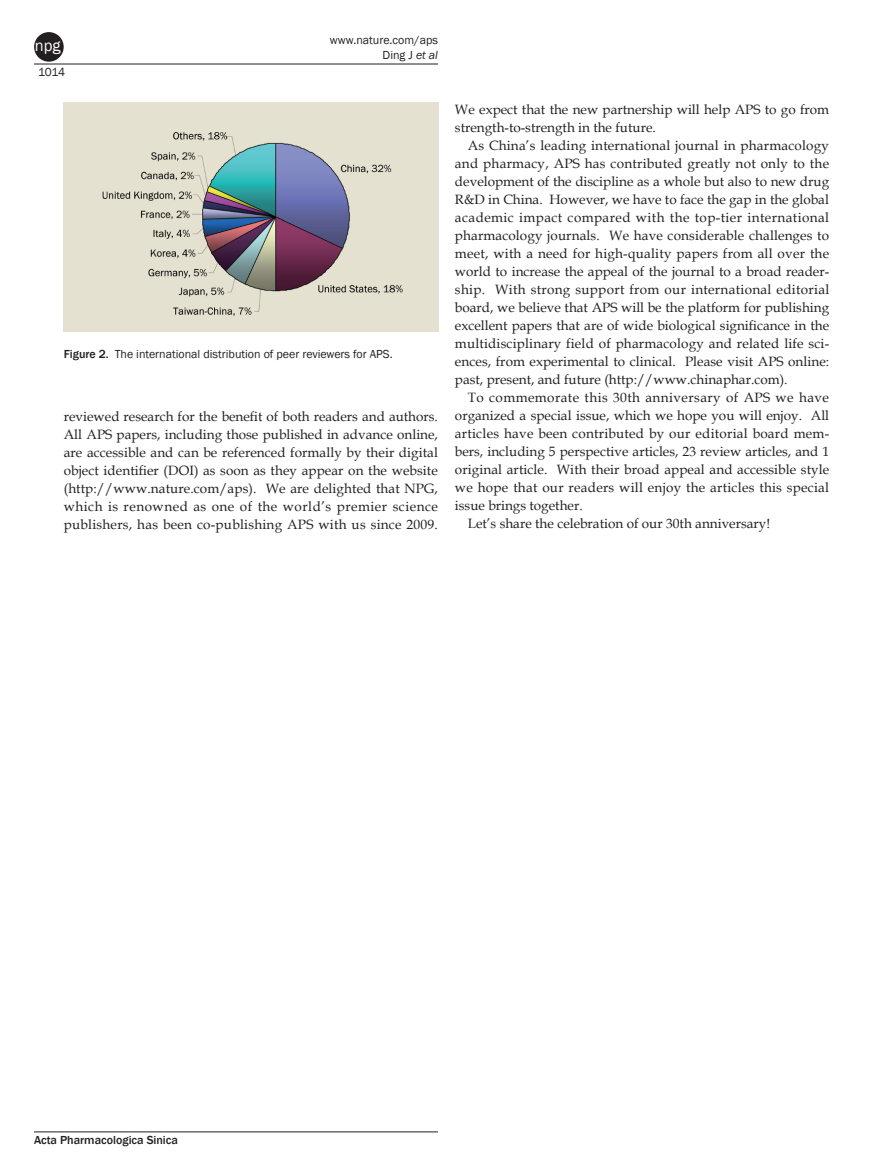
<style>
.page{position:relative;width:893px;height:1170px;background:#fff}
.page>*{position:absolute;margin:0;border:0;box-sizing:border-box;transform-origin:0 0}
.t1{font:16.5px "Franklin Gothic";color:#fff}
.t2{font:13.5px/18px "Book Antiqua 2";color:#231f20;text-align:justify}
.t3{font:13.5px "Book Antiqua";color:#231f20}
.t4{font:13.5px "Book Antiqua 2";letter-spacing:.03em;color:#231f20}
.t5{font:12px/15px "Franklin Gothic";color:#231f20;text-align:right}
.t6{font:500 12px "Franklin Gothic";color:#231f20}
.s1{font-style:italic}
.s2{font-weight:500}
</style>
<div class="page">
<hr style="left:34px;top:64px;width:404px;height:1px;background:#231f20">
<hr style="left:34px;top:1131px;width:404px;height:1px;background:#231f20">
<div style="left:34px;top:32px;width:30px;height:30px;background:#231f20;border-radius:50%"></div>
<img style="left:64px;top:102px;width:374px;height:229px">
<p class="t1" style="left:35px;top:35px;width:27px">npg</p>
<p class="t5" style="left:38px;top:65px;width:28px">1014</p>
<p class="t5" style="left:330px;top:32px;width:110px">www.nature.com/aps<br>Ding J <span class="s1">et al</span></p>
<p class="t5" style="left:64px;top:347px;width:330px"><span class="s2">Figure 2.</span> The international distribution of peer reviewers for APS.</p>
<p class="t3" style="left:64px;top:406px;width:376px">reviewed research for the benefit of both readers and authors.</p>
<p class="t2" style="left:64px;top:425px;width:376px">All APS papers, including those published in advance online, are accessible and can be referenced formally by their digital</p>
<p class="t3" style="left:64px;top:460px;width:376px">object identifier (DOI) as soon as they appear on the website</p>
<p class="t2" style="left:64px;top:478px;width:376px">(http://www.nature.com/aps). We are delighted that NPG, which is renowned as one of the world’s premier science publishers, has been co-publishing APS with us since 2009.</p>
<p class="t2" style="left:455px;top:100px;width:376px">We expect that the new partnership will help APS to go from strength-to-strength in the future.</p>
<p class="t2" style="left:455px;top:136px;width:376px;text-indent:13px">As China’s leading international journal in pharmacology and pharmacy, APS has contributed greatly not only to the development of the discipline as a whole but also to new drug R&amp;D in China. However, we have to face the gap in the global academic impact compared with the top-tier international pharmacology journals. We have considerable challenges to meet, with a need for high-quality papers from all over the world to increase the appeal of the journal to a broad reader&shy;ship. With strong support from our international editorial board, we believe that APS will be the platform for publishing</p>
<p class="t3" style="left:455px;top:315px;width:376px">excellent papers that are of wide biological significance in the</p>
<p class="t2" style="left:455px;top:333px;width:376px">multidisciplinary field of pharmacology and related life sci&shy;ences, from experimental to clinical. Please visit APS online: past, present, and future (http://www.chinaphar.com).</p>
<p class="t4" style="left:468px;top:387px;width:363px">To commemorate this 30th anniversary of APS we have</p>
<p class="t2" style="left:455px;top:405px;width:376px">organized a special issue, which we hope you will enjoy. All</p>
<p class="t2" style="left:455px;top:423px;width:376px">articles have been contributed by our editorial board mem-</p>
<p class="t2" style="left:455px;top:441px;width:376px">bers, including 5 perspective articles, 23 review articles, and 1</p>
<p class="t2" style="left:455px;top:459px;width:376px">original article. With their broad appeal and accessible style</p>
<p class="t2" style="left:455px;top:477px;width:376px">we hope that our readers will enjoy the articles this special</p>
<p class="t2" style="left:455px;top:495px;width:129px">issue brings together.</p>
<p class="t2" style="left:468px;top:513px;width:304px">Let’s share the celebration of our 30th anniversary!</p>
<p class="t6" style="left:34px;top:1132px;width:145px">Acta Pharmacologica Sinica</p>
</div>
